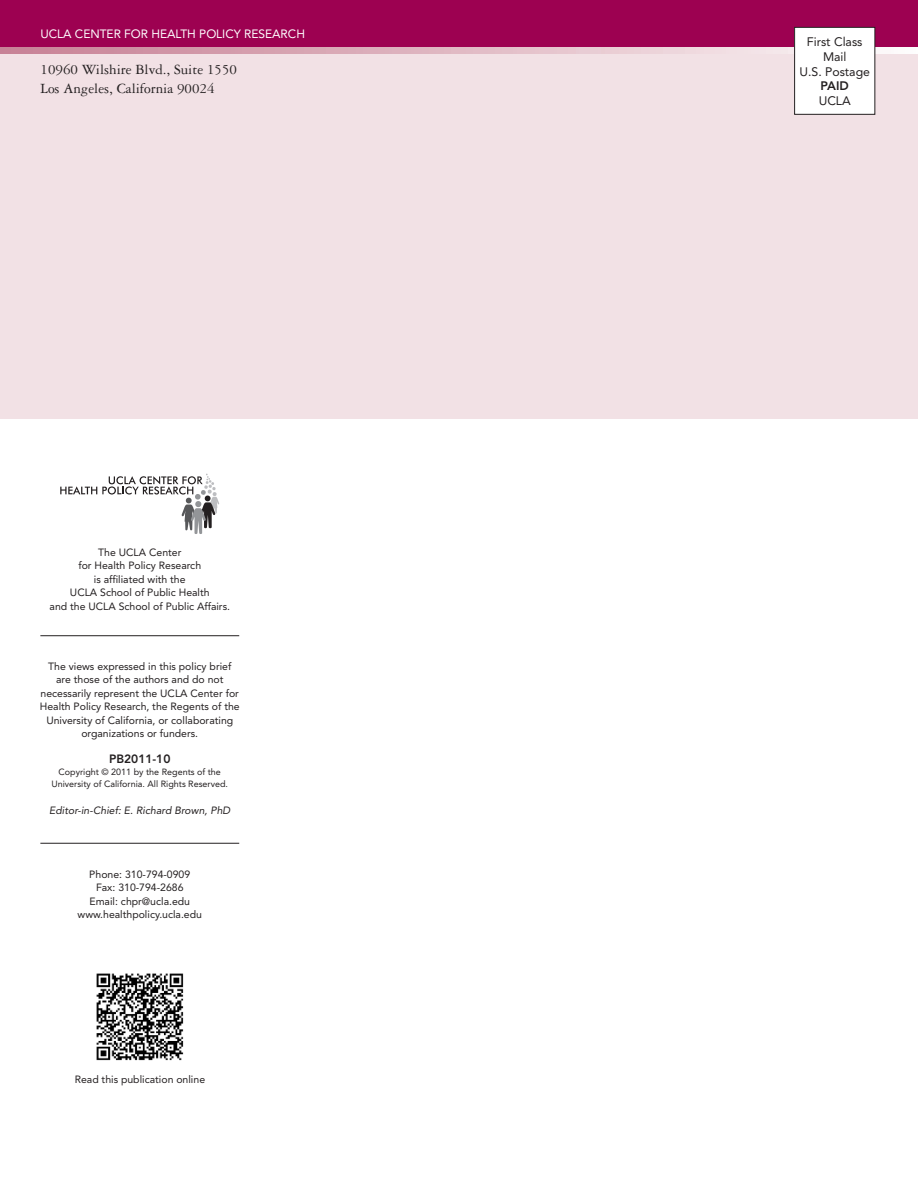
<style>
.page{position:relative;width:918px;height:1188px;background:#fff}
.page>*{position:absolute;margin:0;border:0;box-sizing:border-box;transform-origin:0 0}
.t1{font:15px/19.5px "Garamond Three";color:#231f20}
.t2{font:12.3px/14.7px "Avenir";color:#231f20;text-align:center}
.t3{font:800 12.3px "Avenir";color:#231f20}
.t4{font:12px "Avenir";letter-spacing:-.005em;color:#fff}
.t5{font:800 12px "Avenir";color:#231f20}
.t6{font:10.5px/13.5px "Avenir";color:#231f20;text-align:center}
.t7{font:italic 10.5px "Avenir";letter-spacing:.005em;color:#231f20}
.t8{font:9px/12px "Avenir";color:#231f20;text-align:center}
</style>
<div class="page">
<div style="left:0;top:0;width:918px;height:418px;background:#f2e1e5"></div>
<div style="left:0;top:0;width:918px;height:50px;background:#9d0151"></div>
<hr style="left:40px;top:635px;width:199px;height:1px;background:#231f20">
<svg style="left:60px;top:474px;width:159px;height:60px"></svg>
<hr style="left:40px;top:843px;width:199px;height:1px;background:#231f20">
<svg style="left:0;top:47px;width:918px;height:7px;background:#deb5c0"></svg>
<div style="left:795px;top:27px;width:80px;height:87px;background:#fff"></div>
<div style="left:794px;top:27px;width:81px;height:88px;border:1px solid #231f20"></div>
<img style="left:96px;top:973px;width:88px;height:88px">
<p class="t4" style="left:40px;top:29px;width:266px">UCLA CENTER FOR HEALTH POLICY RESEARCH</p>
<h1 class="t1" style="left:40px;top:61px;width:198px">10960 Wilshire Blvd., Suite 1550<br>Los Angeles, California 90024</h1>
<p class="t6" style="left:50px;top:546px;width:182px">The UCLA Center<br>for Health Policy Research<br>is affiliated with the<br>UCLA School of Public Health<br>and the UCLA School of Public Affairs.</p>
<p class="t6" style="left:40px;top:660px;width:201px">The views expressed in this policy brief are those of the authors and do not necessarily represent the UCLA Center for Health Policy Research, the Regents of the University of California, or collaborating organizations or funders.</p>
<p class="t5" style="left:109px;top:753px;width:63px">PB2011-10</p>
<p class="t8" style="left:51px;top:766px;width:178px">Copyright © 2011 by the Regents of the<br>University of California. All Rights Reserved.</p>
<p class="t7" style="left:49px;top:806px;width:183px">Editor-in-Chief: E. Richard Brown, PhD</p>
<p class="t6" style="left:78px;top:868px;width:126px">Phone: 310-794-0909<br>Fax: 310-794-2686<br>Email: chpr@ucla.edu www.healthpolicy.ucla.edu</p>
<p class="t6" style="left:75px;top:1073px;width:132px">Read this publication online</p>
<p class="t2" style="left:799px;top:35px;width:72px">First Class<br>Mail<br>U.S. Postage</p>
<p class="t3" style="left:821px;top:81px;width:30px">PAID</p>
<p class="t2" style="left:819px;top:94px;width:34px">UCLA</p>
</div>
